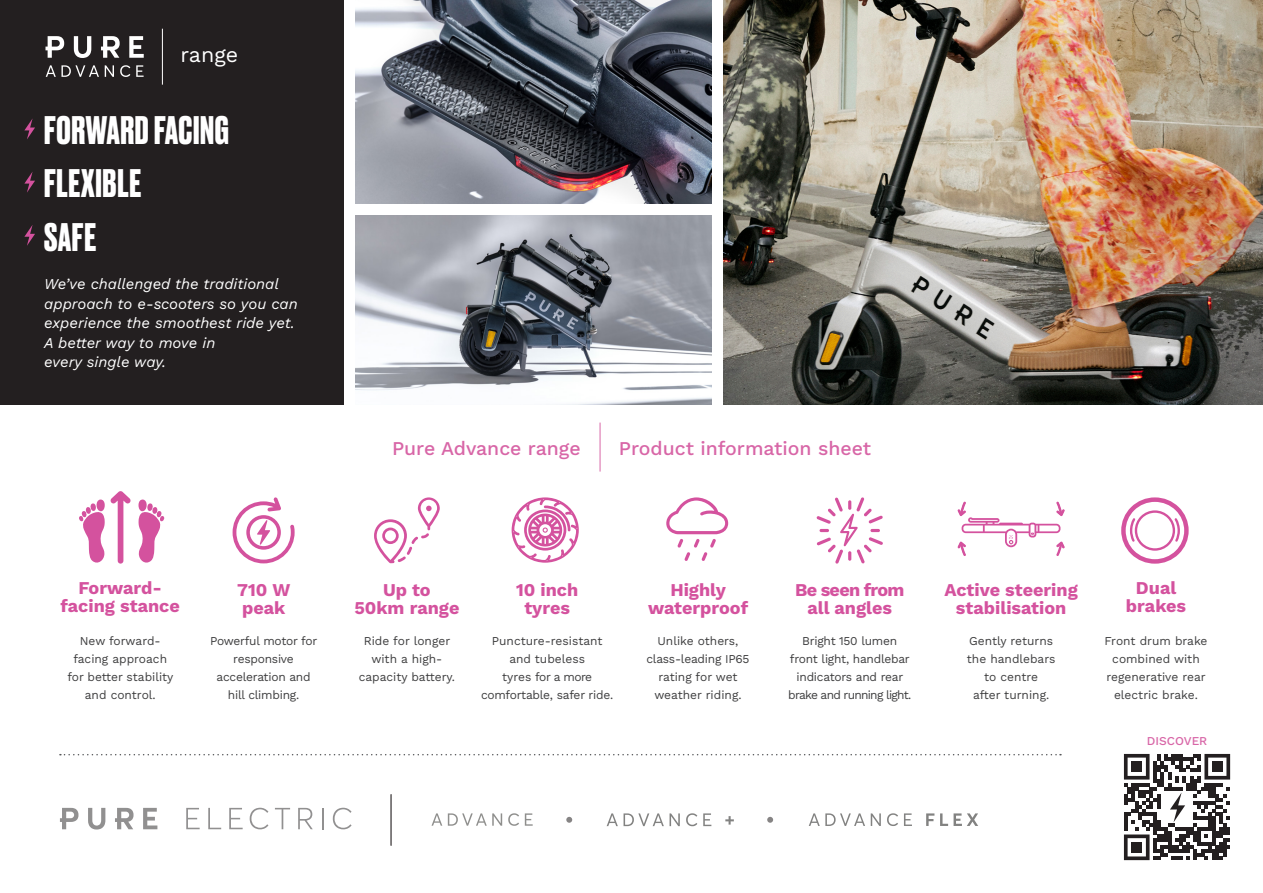
<style>
.page{position:relative;width:1263px;height:893px;background:#fff}
.page>*{position:absolute;margin:0;border:0;box-sizing:border-box;transform-origin:0 0}
.t1{font:700 37.5px "Druk";letter-spacing:.02em;color:#fff}
.t2{font:21.45px "Work Sans";color:#fff}
.t3{font:500 19.5px "Work Sans";color:#d866a7}
.t4{font:700 18px "Work Sans";color:#d4529e}
.t5{font:700 18px "Work Sans";letter-spacing:-.04em;color:#d4529e}
.t6{font:italic 15px/19.5px "Work Sans";color:#fff}
.t7{font:12px/18px "Work Sans";letter-spacing:-.015em;color:#3e3e3f;text-align:center}
.t8{font:12px "Work Sans";letter-spacing:-.06em;color:#3e3e3f}
.t9{font:12px "Work Sans";letter-spacing:-.04em;color:#3e3e3f}
.t10{font:500 12px "Work Sans";color:#d866a7}
</style>
<div class="page">
<img style="left:723px;top:0;width:540px;height:405px">
<img style="left:355px;top:0;width:356px;height:203px">
<img style="left:355px;top:215px;width:356px;height:190px">
<hr style="left:600px;top:423px;width:1px;height:49px;background:#d866a7">
<div style="left:0;top:0;width:344px;height:405px;background:#231f20"></div>
<svg style="left:60px;top:754px;width:1001px;height:1px"></svg>
<svg style="left:186px;top:808px;width:14px;height:21px"></svg>
<svg style="left:208px;top:808px;width:13px;height:21px"></svg>
<svg style="left:229px;top:808px;width:14px;height:21px"></svg>
<svg style="left:250px;top:808px;width:18px;height:21px"></svg>
<svg style="left:275px;top:808px;width:15px;height:21px"></svg>
<svg style="left:298px;top:808px;width:15px;height:21px"></svg>
<hr style="left:322px;top:808px;width:2px;height:21px;background:#373536">
<svg style="left:333px;top:808px;width:19px;height:21px"></svg>
<svg style="left:143px;top:808px;width:14px;height:21px"></svg>
<svg style="left:115px;top:808px;width:19px;height:21px"></svg>
<svg style="left:88px;top:808px;width:17px;height:21px"></svg>
<svg style="left:60px;top:808px;width:18px;height:21px"></svg>
<svg style="left:24px;top:118px;width:11px;height:21px"></svg>
<svg style="left:24px;top:172px;width:11px;height:21px"></svg>
<svg style="left:24px;top:225px;width:11px;height:21px"></svg>
<svg style="left:1124px;top:754px;width:106px;height:106px"></svg>
<svg style="left:566px;top:817px;width:6px;height:6px"></svg>
<svg style="left:767px;top:817px;width:6px;height:6px"></svg>
<hr style="left:391px;top:794px;width:1px;height:52px;background:#231f20">
<hr style="left:390px;top:794px;width:1px;height:52px;background:#231f20">
<svg style="left:607px;top:813px;width:73px;height:13px"></svg>
<svg style="left:686px;top:813px;width:11px;height:13px"></svg>
<svg style="left:703px;top:813px;width:8px;height:13px"></svg>
<svg style="left:725px;top:816px;width:9px;height:9px"></svg>
<svg style="left:431px;top:813px;width:11px;height:13px"></svg>
<svg style="left:448px;top:813px;width:54px;height:13px"></svg>
<svg style="left:508px;top:813px;width:11px;height:13px"></svg>
<svg style="left:525px;top:813px;width:8px;height:13px"></svg>
<svg style="left:809px;top:813px;width:56px;height:13px"></svg>
<svg style="left:871px;top:813px;width:10px;height:13px"></svg>
<svg style="left:887px;top:813px;width:11px;height:13px"></svg>
<svg style="left:904px;top:813px;width:8px;height:13px"></svg>
<svg style="left:926px;top:813px;width:8px;height:13px"></svg>
<svg style="left:940px;top:813px;width:38px;height:13px"></svg>
<hr style="left:162px;top:29px;width:1px;height:56px;background:#fff">
<svg style="left:46px;top:65px;width:53px;height:12px"></svg>
<svg style="left:105px;top:65px;width:9px;height:12px"></svg>
<svg style="left:120px;top:65px;width:10px;height:12px"></svg>
<svg style="left:136px;top:65px;width:8px;height:12px"></svg>
<svg style="left:129px;top:36px;width:15px;height:22px"></svg>
<svg style="left:101px;top:36px;width:19px;height:22px"></svg>
<svg style="left:74px;top:36px;width:17px;height:22px"></svg>
<svg style="left:45px;top:36px;width:19px;height:22px"></svg>
<svg style="left:233px;top:497px;width:62px;height:66px"></svg>
<svg style="left:374px;top:497px;width:66px;height:66px"></svg>
<svg style="left:512px;top:497px;width:67px;height:66px"></svg>
<svg style="left:666px;top:497px;width:62px;height:64px"></svg>
<svg style="left:816px;top:497px;width:67px;height:67px"></svg>
<svg style="left:957px;top:502px;width:108px;height:54px"></svg>
<svg style="left:138px;top:499px;width:27px;height:64px"></svg>
<svg style="left:79px;top:491px;width:52px;height:73px"></svg>
<svg style="left:1121px;top:497px;width:68px;height:66px"></svg>
<p class="t2" style="left:180px;top:38px;width:59px">range</p>
<p class="t1" style="left:44px;top:105px;width:186px">FORWARD FACING</p>
<p class="t1" style="left:44px;top:158px;width:98px">FLEXIBLE</p>
<p class="t1" style="left:44px;top:211px;width:53px">SAFE</p>
<p class="t6" style="left:44px;top:273px;width:255px">We’ve challenged the traditional approach to e-scooters so you can experience the smoothest ride yet.</p>
<p class="t6" style="left:44px;top:332px;width:173px">A better way to move in</p>
<p class="t6" style="left:44px;top:351px;width:123px">every single way.</p>
<p class="t3" style="left:392px;top:433px;width:190px">Pure Advance range</p>
<p class="t3" style="left:619px;top:433px;width:254px">Product information sheet</p>
<p class="t4" style="left:78px;top:574px;width:85px">Forward-</p>
<p class="t4" style="left:61px;top:592px;width:121px">facing stance</p>
<p class="t7" style="left:67px;top:632px;width:108px">New forward&shy;facing approach for better stability and control.</p>
<p class="t7" style="left:1104px;top:632px;width:105px">Front drum brake</p>
<p class="t4" style="left:1136px;top:574px;width:42px">Dual</p>
<p class="t4" style="left:1126px;top:592px;width:62px">brakes</p>
<p class="t5" style="left:795px;top:576px;width:111px">Be seen from</p>
<p class="t4" style="left:807px;top:594px;width:86px">all angles</p>
<p class="t7" style="left:802px;top:632px;width:97px">Bright 150 lumen</p>
<p class="t7" style="left:790px;top:650px;width:121px">front light, handlebar</p>
<p class="t7" style="left:796px;top:668px;width:108px">indicators and rear</p>
<p class="t8" style="left:788px;top:686px;width:124px">brake and running light.</p>
<p class="t4" style="left:516px;top:576px;width:64px">10 inch</p>
<p class="t4" style="left:524px;top:594px;width:47px">tyres</p>
<p class="t7" style="left:492px;top:632px;width:112px">Puncture-resistant</p>
<p class="t7" style="left:509px;top:650px;width:77px">and tubeless</p>
<p class="t9" style="left:502px;top:668px;width:92px">tyres for a more</p>
<p class="t7" style="left:481px;top:686px;width:134px">comfortable, safer ride.</p>
<p class="t4" style="left:670px;top:576px;width:57px">Highly</p>
<p class="t4" style="left:648px;top:594px;width:102px">waterproof</p>
<p class="t7" style="left:657px;top:632px;width:82px">Unlike others,</p>
<p class="t7" style="left:646px;top:650px;width:105px">class-leading IP65 rating for wet weather riding.</p>
<p class="t4" style="left:944px;top:576px;width:135px">Active steering</p>
<p class="t4" style="left:956px;top:594px;width:112px">stabilisation</p>
<p class="t4" style="left:237px;top:576px;width:55px">710 W</p>
<p class="t4" style="left:242px;top:594px;width:45px">peak</p>
<p class="t7" style="left:210px;top:632px;width:109px">Powerful motor for responsive</p>
<p class="t7" style="left:217px;top:668px;width:96px">acceleration and hill climbing.</p>
<p class="t4" style="left:383px;top:576px;width:49px">Up to</p>
<p class="t4" style="left:354px;top:594px;width:107px">50km range</p>
<p class="t7" style="left:359px;top:632px;width:98px">Ride for longer with a high&shy;capacity battery.</p>
<p class="t7" style="left:969px;top:632px;width:85px">Gently returns</p>
<p class="t7" style="left:967px;top:650px;width:90px">the handlebars</p>
<p class="t7" style="left:984px;top:668px;width:55px">to centre</p>
<p class="t7" style="left:973px;top:686px;width:78px">after turning.</p>
<p class="t7" style="left:1112px;top:650px;width:89px">combined with</p>
<p class="t7" style="left:1106px;top:668px;width:101px">regenerative rear</p>
<p class="t7" style="left:1114px;top:686px;width:85px">electric brake.</p>
<p class="t10" style="left:1147px;top:731px;width:62px">DISCOVER</p>
</div>
